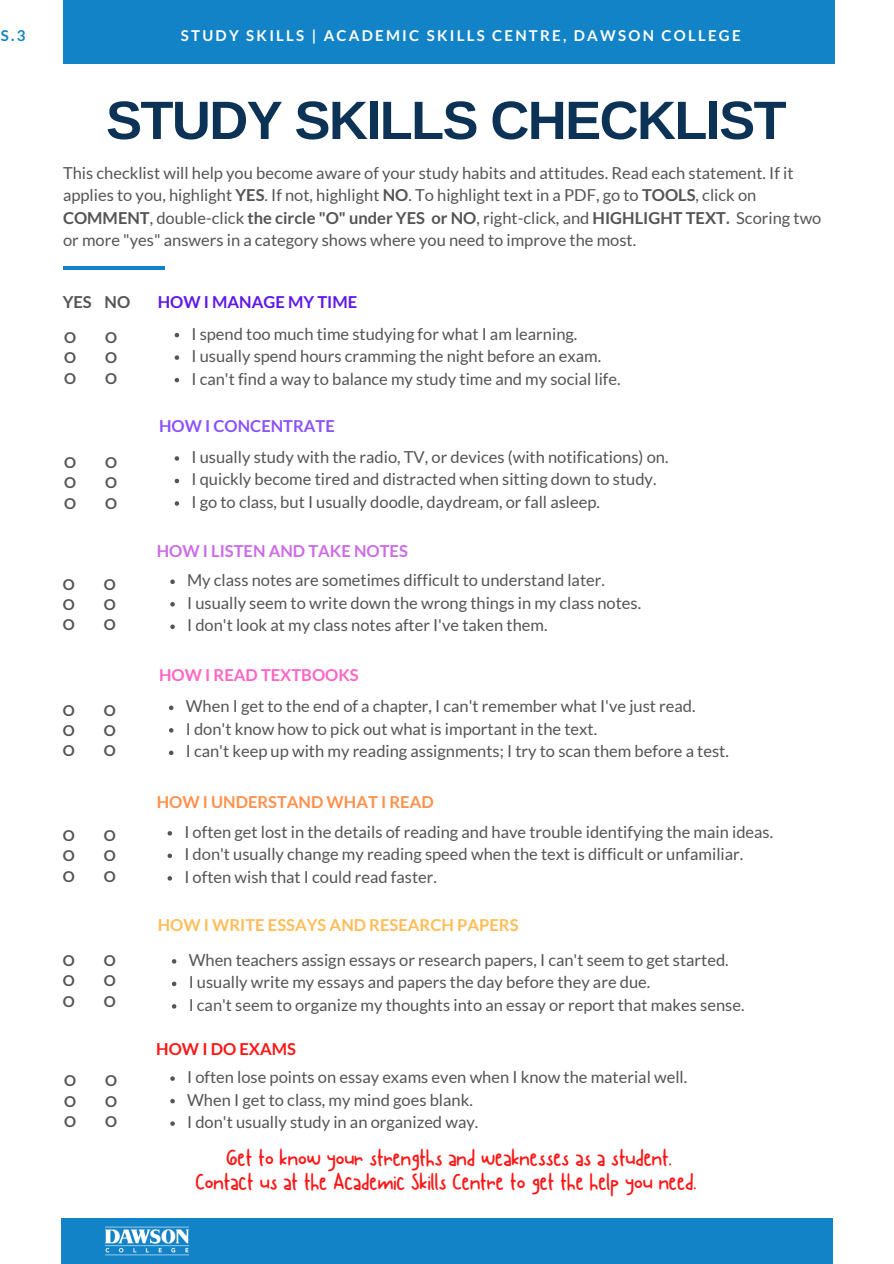
<style>
.page{position:relative;width:894px;height:1264px;background:#fff}
.page>*{position:absolute;margin:0;border:0;box-sizing:border-box;transform-origin:0 0}
.t1{font:700 54px "Arimo";letter-spacing:-.03em;color:#0c3255}
.t2{font:24px/23.7px "Canda Tawa";color:#ff1616;text-align:center}
.t3{font:16.5px/22.5px "Lato";color:#545454}
.t4{font:700 16.5px "Lato";color:#ffbd59}
.t5{font:700 16.5px "Lato";color:#ff914d}
.t6{font:700 16.5px "Lato";color:#cb6ce6}
.t7{font:700 16.5px "Lato";color:#ff66c4}
.t8{font:700 16.5px "Lato";color:#5e17eb}
.t9{font:700 16.5px "Lato";color:#8c52ff}
.t10{font:700 16.5px "Lato";color:#ff1616}
.t11{font:700 16.5px "Lato";color:#545454}
.t12{font:700 15px "Lato";letter-spacing:.15em;color:#fff}
.t13{font:700 15px "Lato";color:#545454}
.t14{font:700 15px "Lato";color:#1283c6}
.s1{font-weight:700}
</style>
<div class="page">
<div style="left:63px;top:0;width:771px;height:62px;background:#1283c6"></div>
<hr style="left:63px;top:60px;width:771px;height:4px;background:#1283c6">
<div style="left:62px;top:1217px;width:770px;height:46px;background:#1283c6"></div>
<img style="left:91px;top:1217px;width:112px;height:39px">
<hr style="left:63px;top:266px;width:101px;height:4px;background:#1283c6">
<svg style="left:175px;top:456px;width:4px;height:5px"></svg>
<svg style="left:175px;top:479px;width:4px;height:4px"></svg>
<svg style="left:175px;top:501px;width:4px;height:5px"></svg>
<svg style="left:167px;top:831px;width:5px;height:4px"></svg>
<svg style="left:167px;top:853px;width:5px;height:5px"></svg>
<svg style="left:167px;top:876px;width:5px;height:4px"></svg>
<svg style="left:169px;top:705px;width:4px;height:5px"></svg>
<svg style="left:169px;top:728px;width:4px;height:4px"></svg>
<svg style="left:169px;top:750px;width:4px;height:5px"></svg>
<svg style="left:172px;top:959px;width:4px;height:4px"></svg>
<svg style="left:172px;top:981px;width:4px;height:5px"></svg>
<svg style="left:172px;top:1004px;width:4px;height:4px"></svg>
<svg style="left:170px;top:1076px;width:5px;height:4px"></svg>
<svg style="left:170px;top:1098px;width:5px;height:5px"></svg>
<svg style="left:170px;top:1121px;width:5px;height:4px"></svg>
<svg style="left:175px;top:333px;width:4px;height:4px"></svg>
<svg style="left:175px;top:355px;width:4px;height:5px"></svg>
<svg style="left:175px;top:378px;width:4px;height:4px"></svg>
<svg style="left:170px;top:579px;width:5px;height:5px"></svg>
<svg style="left:170px;top:602px;width:5px;height:4px"></svg>
<svg style="left:170px;top:624px;width:5px;height:5px"></svg>
<p class="t14" style="left:1px;top:26px;width:26px">S.3</p>
<p class="t12" style="left:181px;top:26px;width:561px">STUDY SKILLS | ACADEMIC SKILLS CENTRE, DAWSON COLLEGE</p>
<p class="t1" style="left:106px;top:90px;width:681px">STUDY SKILLS CHECKLIST</p>
<h1 class="t3" style="left:63px;top:161px;width:759px">This checklist will help you become aware of your study habits and attitudes. Read each statement. If it applies to you, highlight <span class="s1">YES</span>. If not, highlight <span class="s1">NO</span>. To highlight text in a PDF, go to <span class="s1">TOOLS</span>, click on <span class="s1">COMMENT</span>, double-click <span class="s1">the circle "O" under YES or NO</span>, right-click, and <span class="s1">HIGHLIGHT TEXT.</span> Scoring two or more "yes" answers in a category shows where you need to improve the most.</h1>
<p class="t11" style="left:63px;top:292px;width:69px">YES NO</p>
<p class="t13" style="left:64px;top:328px;width:13px">O</p>
<p class="t13" style="left:105px;top:328px;width:13px">O</p>
<p class="t13" style="left:64px;top:348px;width:13px">O</p>
<p class="t13" style="left:105px;top:348px;width:13px">O</p>
<h3 class="t13" style="left:64px;top:369px;width:13px">O</h3>
<h3 class="t13" style="left:105px;top:369px;width:13px">O</h3>
<h3 class="t13" style="left:64px;top:453px;width:13px">O</h3>
<h3 class="t13" style="left:105px;top:453px;width:13px">O</h3>
<h3 class="t13" style="left:64px;top:473px;width:13px">O</h3>
<h3 class="t13" style="left:105px;top:473px;width:13px">O</h3>
<h3 class="t13" style="left:64px;top:494px;width:13px">O</h3>
<h3 class="t13" style="left:105px;top:494px;width:13px">O</h3>
<p class="t13" style="left:63px;top:575px;width:13px">O</p>
<p class="t13" style="left:104px;top:575px;width:13px">O</p>
<p class="t13" style="left:63px;top:595px;width:13px">O</p>
<p class="t13" style="left:104px;top:595px;width:13px">O</p>
<p class="t13" style="left:63px;top:615px;width:13px">O</p>
<p class="t13" style="left:104px;top:615px;width:13px">O</p>
<p class="t13" style="left:63px;top:701px;width:13px">O</p>
<p class="t13" style="left:104px;top:701px;width:13px">O</p>
<p class="t13" style="left:63px;top:721px;width:13px">O</p>
<p class="t13" style="left:104px;top:721px;width:13px">O</p>
<p class="t13" style="left:63px;top:741px;width:13px">O</p>
<p class="t13" style="left:104px;top:741px;width:13px">O</p>
<p class="t13" style="left:63px;top:826px;width:13px">O</p>
<p class="t13" style="left:104px;top:826px;width:13px">O</p>
<p class="t13" style="left:63px;top:846px;width:13px">O</p>
<p class="t13" style="left:104px;top:846px;width:13px">O</p>
<p class="t13" style="left:63px;top:866px;width:13px">O</p>
<p class="t13" style="left:104px;top:866px;width:13px">O</p>
<p class="t13" style="left:63px;top:951px;width:13px">O</p>
<p class="t13" style="left:104px;top:951px;width:13px">O</p>
<p class="t13" style="left:63px;top:971px;width:13px">O</p>
<p class="t13" style="left:104px;top:971px;width:13px">O</p>
<h2 class="t13" style="left:63px;top:991px;width:13px">O</h2>
<h2 class="t13" style="left:104px;top:991px;width:13px">O</h2>
<p class="t13" style="left:64px;top:1071px;width:13px">O</p>
<p class="t13" style="left:105px;top:1071px;width:13px">O</p>
<p class="t13" style="left:64px;top:1091px;width:13px">O</p>
<p class="t13" style="left:105px;top:1091px;width:13px">O</p>
<p class="t13" style="left:64px;top:1112px;width:13px">O</p>
<p class="t13" style="left:105px;top:1112px;width:13px">O</p>
<p class="t8" style="left:158px;top:292px;width:201px">HOW I MANAGE MY TIME</p>
<h3 class="t3" style="left:191px;top:322px;width:387px">I spend too much time studying for what I am learning.</h3>
<h3 class="t3" style="left:191px;top:344px;width:411px">I usually spend hours cramming the night before an exam.</h3>
<p class="t3" style="left:191px;top:367px;width:430px">I can't find a way to balance my study time and my social life.</p>
<p class="t9" style="left:159px;top:416px;width:177px">HOW I CONCENTRATE</p>
<p class="t3" style="left:191px;top:445px;width:478px">I usually study with the radio, TV, or devices (with notifications) on.</p>
<h3 class="t3" style="left:191px;top:468px;width:466px">I quickly become tired and distracted when sitting down to study.</h3>
<h3 class="t3" style="left:191px;top:490px;width:410px">I go to class, but I usually doodle, daydream, or fall asleep.</h3>
<p class="t6" style="left:157px;top:540px;width:252px">HOW I LISTEN AND TAKE NOTES</p>
<h3 class="t3" style="left:187px;top:568px;width:419px">My class notes are sometimes difficult to understand later.</h3>
<h3 class="t3" style="left:187px;top:591px;width:455px">I usually seem to write down the wrong things in my class notes.</h3>
<p class="t3" style="left:187px;top:613px;width:362px">I don't look at my class notes after I've taken them.</p>
<h3 class="t7" style="left:159px;top:664px;width:201px">HOW I READ TEXTBOOKS</h3>
<p class="t3" style="left:186px;top:694px;width:511px">When I get to the end of a chapter, I can't remember what I've just read.</p>
<h3 class="t3" style="left:186px;top:717px;width:413px">I don't know how to pick out what is important in the text.</h3>
<h3 class="t3" style="left:186px;top:739px;width:544px">I can't keep up with my reading assignments; I try to scan them before a test.</h3>
<p class="t5" style="left:157px;top:792px;width:278px">HOW I UNDERSTAND WHAT I READ</p>
<h3 class="t3" style="left:184px;top:820px;width:590px">I often get lost in the details of reading and have trouble identifying the main ideas.</h3>
<p class="t3" style="left:184px;top:842px;width:560px">I don't usually change my reading speed when the text is difficult or unfamiliar.</p>
<p class="t3" style="left:184px;top:865px;width:254px">I often wish that I could read faster.</p>
<p class="t4" style="left:158px;top:914px;width:362px">HOW I WRITE ESSAYS AND RESEARCH PAPERS</p>
<p class="t3" style="left:189px;top:948px;width:541px">When teachers assign essays or research papers, I can't seem to get started.</p>
<p class="t3" style="left:189px;top:970px;width:463px">I usually write my essays and papers the day before they are due.</p>
<p class="t3" style="left:189px;top:993px;width:557px">I can't seem to organize my thoughts into an essay or report that makes sense.</p>
<p class="t10" style="left:156px;top:1038px;width:141px">HOW I DO EXAMS</p>
<h3 class="t3" style="left:187px;top:1065px;width:501px">I often lose points on essay exams even when I know the material well.</h3>
<h3 class="t3" style="left:187px;top:1087px;width:287px">When I get to class, my mind goes blank.</h3>
<p class="t3" style="left:187px;top:1110px;width:292px">I don't usually study in an organized way.</p>
<p class="t2" style="left:195px;top:1146px;width:502px">Get to know your strengths and weaknesses as a student.<br>Contact us at the Academic Skills Centre to get the help you need.</p>
</div>
